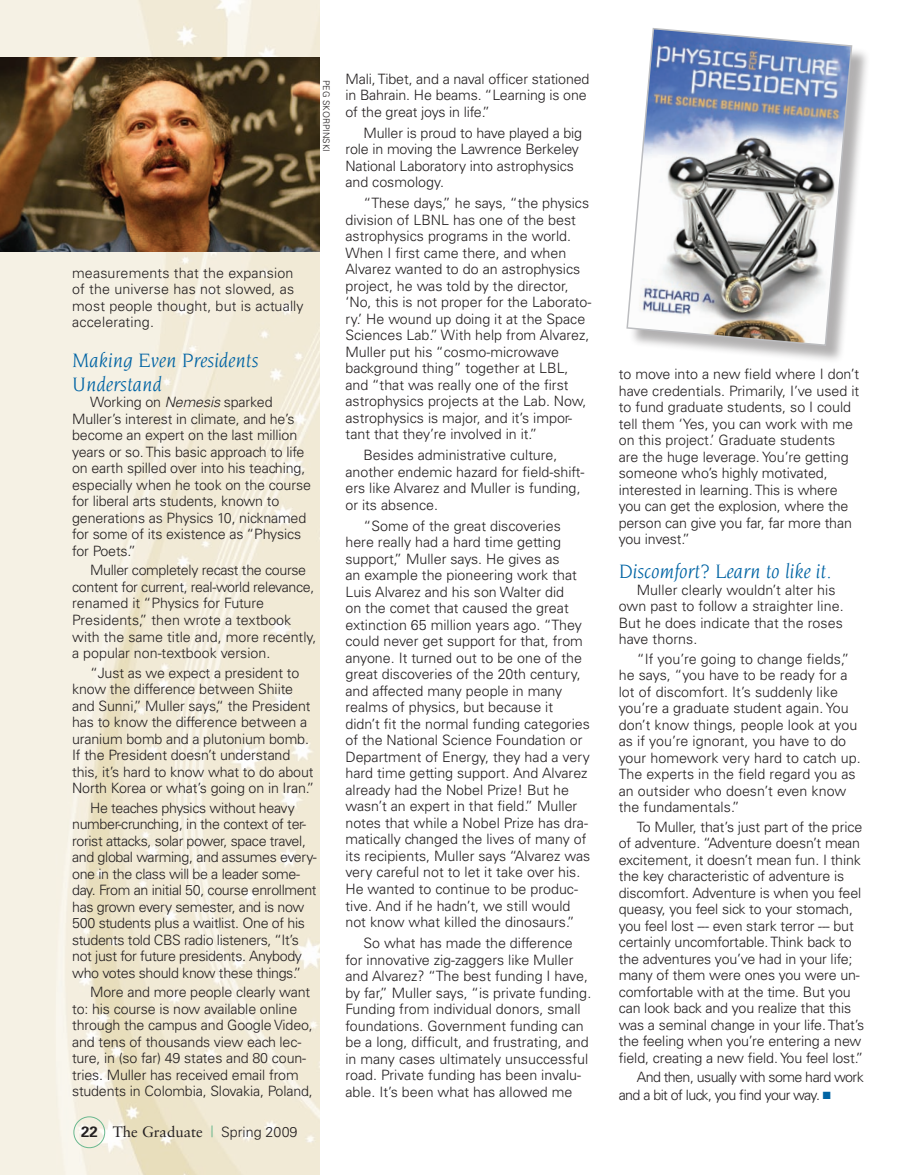
<style>
.page{position:relative;width:918px;height:1175px;background:#fff}
.page>*{position:absolute;margin:0;border:0;box-sizing:border-box;transform-origin:0 0}
.pull_quote{font:italic 21px/24px "Novarese";color:#0164a4}
.body_text{font:15px "Sabon";color:#231f20}
.body_text-2{font:700 15px "Univers";color:#231f20}
.body_text-3{font:300 14.25px/16.5px "Univers";letter-spacing:-.01em;color:#231f20}
.body_text-4{font:300 14.25px/16.5px "Univers";letter-spacing:.01em;color:#231f20}
.body_text-5{font:300 14.25px/17.2px "Univers";letter-spacing:-.04em;color:#231f20}
.body_text-6{font:300 9px "Univers";color:#231f20}
.s1{font-style:italic}
.s2{color:#6ab88f}
.s3{font-family:"Univers";font-weight:300;font-size:14.25px}
.s4{color:#0164a4}
</style>
<div class="page">
<img style="left:0;top:0;width:319px;height:1174px">
<div style="left:73px;top:1116px;width:32px;height:32px;border:1px solid #6ab88f;border-radius:50%"></div>
<img style="left:0;top:57px;width:319px;height:194px">
<div style="left:629px;top:30px;width:241px;height:334px;background:#231f20;opacity:.35"></div>
<img style="left:626px;top:28px;width:227px;height:319px">
<p class="body_text-6" style="left:332px;top:80px;width:73px;rotate:90deg">PEG SKORPINSKI</p>
<p class="body_text-4" style="left:72px;top:264px;width:233px">measurements that the expansion of the universe has not slowed, as most people thought, but is actually accelerating.</p>
<p class="pull_quote" style="left:72px;top:348px;width:188px">Making Even Presidents<br>Understand</p>
<p class="body_text-3" style="left:72px;top:394px;width:240px;text-indent:18px">Working on <span class="s1">Nemesis</span> sparked Muller’s interest in climate, and he’s become an expert on the last million years or so. This basic approach to life on earth spilled over into his teaching, especially when he took on the course for liberal arts students, known to generations as Physics 10, nicknamed for some of its existence as “Physics for Poets.”</p>
<p class="body_text-3" style="left:72px;top:562px;width:246px;text-indent:18px">Muller completely recast the course content for current, real-world relevance, renamed it “Physics for Future Presidents,” then wrote a textbook with the same title and, more recently, a popular non-textbook version.</p>
<p class="body_text-3" style="left:72px;top:664px;width:244px;text-indent:18px">“Just as we expect a president to know the difference between Shiite and Sunni,” Muller says,“ the President has to know the difference between a uranium bomb and a plutonium bomb.<br>If the President doesn’t understand this, it’s hard to know what to do about North Korea or what’s going on in Iran.”</p>
<p class="body_text-3" style="left:72px;top:799px;width:246px;text-indent:18px">He teaches physics without heavy number-crunching, in the context of ter&shy;rorist attacks, solar power, space travel, and global warming, and assumes every&shy;one in the class will be a leader some&shy;day. From an initial 50, course enrollment has grown every semester, and is now 500 students plus a waitlist. One of his students told CBS radio listeners, “It’s not just for future presidents. Anybody who votes should know these things.”</p>
<p class="body_text-3" style="left:72px;top:983px;width:242px;text-indent:18px">More and more people clearly want to: his course is now available online through the campus and Google Video, and tens of thousands view each lec&shy;ture, in (so far) 49 states and 80 coun&shy;tries. Muller has received email from students in Colombia, Slovakia, Poland,</p>
<p class="body_text-2" style="left:81px;top:1121px;width:18px">22</p>
<p class="body_text" style="left:113px;top:1122px;width:186px">The Graduate <span class="s2">|</span> <span class="s3">Spring 2009</span></p>
<p class="body_text-3" style="left:345px;top:70px;width:246px">Mali, Tibet, and a naval officer stationed in Bahrain. He beams. “Learning is one of the great joys in life.”</p>
<p class="body_text-3" style="left:345px;top:124px;width:238px;text-indent:18px">Muller is proud to have played a big role in moving the Lawrence Berkeley<br>National Laboratory into astrophysics and cosmology.</p>
<p class="body_text-3" style="left:345px;top:194px;width:247px;text-indent:18px">“These days,” he says, “the physics division of LBNL has one of the best astrophysics programs in the world.<br>When I first came there, and when Alvarez wanted to do an astrophysics project, he was told by the director, ‘No, this is not proper for the Laborato&shy;ry.’ He wound up doing it at the Space Sciences Lab.” With help from Alvarez, Muller put his “cosmo-microwave background thing” together at LBL, and “that was really one of the first astrophysics projects at the Lab. Now, astrophysics is major, and it’s impor&shy;tant that they’re involved in it.”</p>
<p class="body_text-3" style="left:345px;top:446px;width:240px;text-indent:18px">Besides administrative culture, another endemic hazard for field-shift&shy;ers like Alvarez and Muller is funding, or its absence.</p>
<p class="body_text-3" style="left:345px;top:517px;width:246px;text-indent:18px">“Some of the great discoveries here really had a hard time getting support,” Muller says. He gives as<br>an example the pioneering work that Luis Alvarez and his son Walter did<br>on the comet that caused the great extinction 65 million years ago. “They could never get support for that, from anyone. It turned out to be one of the great discoveries of the 20th century, and affected many people in many realms of physics, but because it didn’t fit the normal funding categories of the National Science Foundation or Department of Energy, they had a very hard time getting support. And Alvarez already had the Nobel Prize! But he wasn’t an expert in that field.” Muller notes that while a Nobel Prize has dra&shy;matically changed the lives of many of its recipients, Muller says “Alvarez was very careful not to let it take over his.<br>He wanted to continue to be produc&shy;tive. And if he hadn’t, we still would not know what killed the dinosaurs.”</p>
<p class="body_text-3" style="left:345px;top:934px;width:247px;text-indent:18px">So what has made the difference for innovative zig-zaggers like Muller and Alvarez? “The best funding I have, by far,” Muller says, “is private funding.<br>Funding from individual donors, small foundations. Government funding can be a long, difficult, and frustrating, and in many cases ultimately unsuccessful road. Private funding has been invalu&shy;able. It’s been what has allowed me</p>
<p class="body_text-3" style="left:619px;top:365px;width:242px">to move into a new field where I don’t have credentials. Primarily, I’ve used it to fund graduate students, so I could tell them ‘Yes, you can work with me on this project.’ Graduate students<br>are the huge leverage. You’re getting someone who’s highly motivated, interested in learning. This is where you can get the explosion, where the person can give you far, far more than you invest.”</p>
<p class="pull_quote" style="left:619px;top:559px;width:214px">Discomfort? Learn to like it.</p>
<p class="body_text-3" style="left:619px;top:581px;width:226px;text-indent:18px">Muller clearly wouldn’t alter his own past to follow a straighter line.<br>But he does indicate that the roses have thorns.</p>
<p class="body_text-3" style="left:619px;top:650px;width:243px;text-indent:18px">“If you’re going to change fields,” he says, “you have to be ready for a lot of discomfort. It’s suddenly like you’re a graduate student again. You don’t know things, people look at you as if you’re ignorant, you have to do your homework very hard to catch up.<br>The experts in the field regard you as an outsider who doesn’t even know the fundamentals.”</p>
<p class="body_text-3" style="left:619px;top:818px;width:247px;text-indent:18px">To Muller, that’s just part of the price of adventure. “Adventure doesn’t mean excitement, it doesn’t mean fun. I think the key characteristic of adventure is discomfort. Adventure is when you feel queasy, you feel sick to your stomach, you feel lost --- even stark terror --- but certainly uncomfortable. Think back to the adventures you’ve had in your life; many of them were ones you were un&shy;comfortable with at the time. But you can look back and you realize that this was a seminal change in your life. That’s the feeling when you’re entering a new field, creating a new field. You feel lost.”</p>
<p class="body_text-5" style="left:619px;top:1068px;width:247px;text-indent:18px">And then, usually with some hard work and a bit of luck, you find your way. <span class="s4">■</span></p>
</div>
